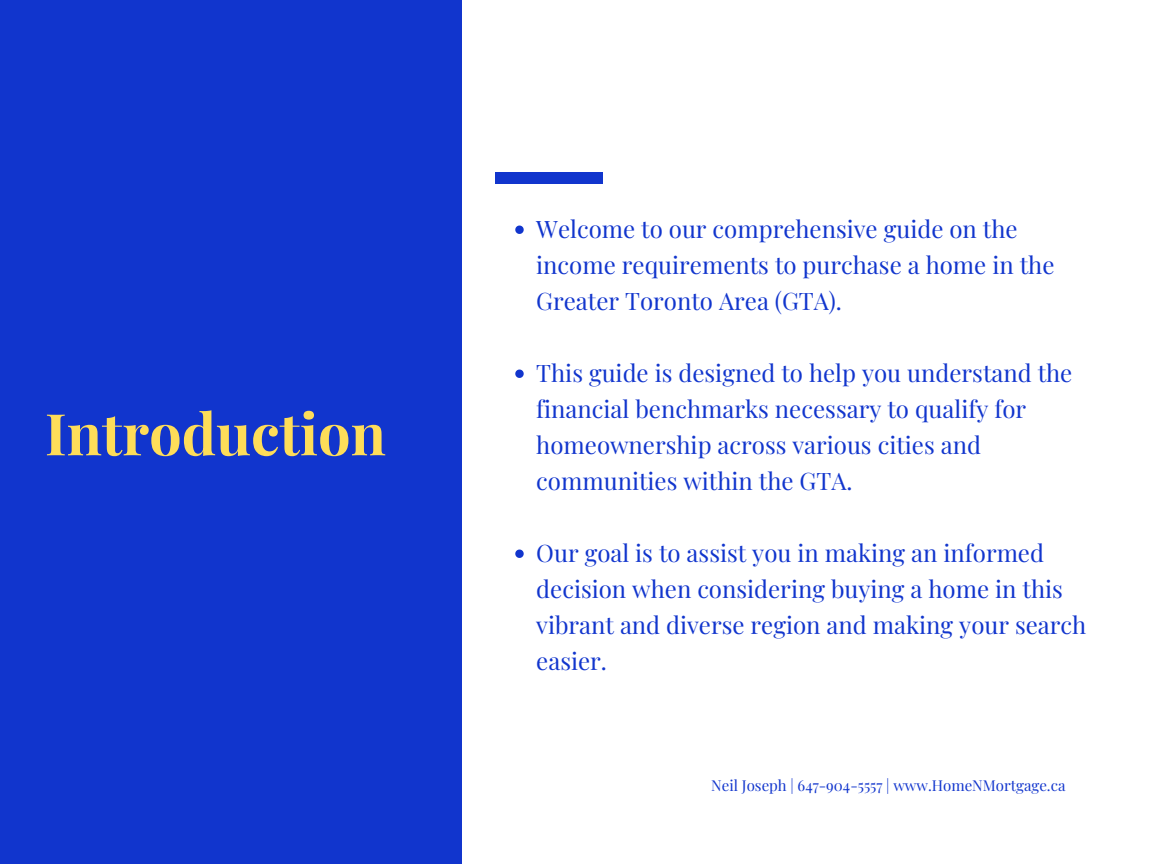
<style>
.page{position:relative;width:1152px;height:864px;background:#1135cd}
.page>*{position:absolute;margin:0;border:0;box-sizing:border-box;transform-origin:0 0}
.t1{font:700 57.6px "Playfair Display";color:#fedd59}
.t2{font:24px/36px "Playfair Display";color:#1135cd}
.t3{font:15px "Playfair Display";color:#1135cd}
</style>
<div class="page">
<div style="left:462px;top:0;width:690px;height:864px;background:#fff"></div>
<div style="left:495px;top:173px;width:108px;height:11px;background:#1135cd"></div>
<svg style="left:515px;top:226px;width:9px;height:8px"></svg>
<svg style="left:515px;top:370px;width:9px;height:8px"></svg>
<svg style="left:515px;top:550px;width:9px;height:8px"></svg>
<p class="t1" style="left:45px;top:393px;width:342px">Introduction</p>
<p class="t2" style="left:536px;top:210px;width:520px">Welcome to our comprehensive guide on the income requirements to purchase a home in the<br>Greater Toronto Area (GTA).</p>
<p class="t2" style="left:536px;top:354px;width:538px">This guide is designed to help you understand the financial benchmarks necessary to qualify for homeownership across various cities and communities within the GTA.</p>
<p class="t2" style="left:536px;top:534px;width:552px">Our goal is to assist you in making an informed decision when considering buying a home in this vibrant and diverse region and making your search easier.</p>
<h1 class="t3" style="left:711px;top:774px;width:356px">Neil Joseph | 647-904-5557 | www.HomeNMortgage.ca</h1>
</div>
